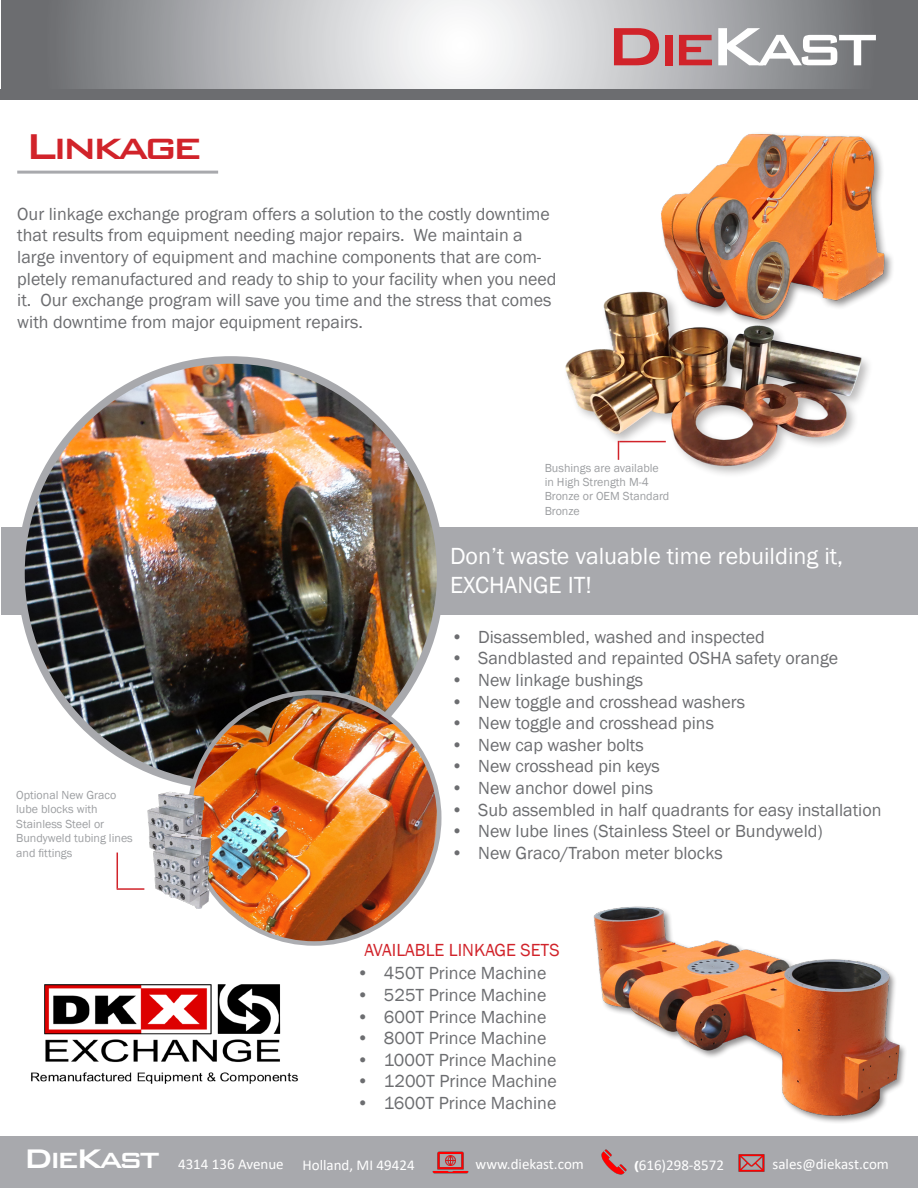
<style>
.page{position:relative;width:918px;height:1188px;background:#fff}
.page>*{position:absolute;margin:0;border:0;box-sizing:border-box;transform-origin:0 0}
.t1{font:500 72px "Bank Gothic BT";letter-spacing:-.1em;color:#fff}
.t2{font:500 48px "Bank Gothic BT";letter-spacing:-.09em;color:#d1232a}
.t3{font:500 36px "Bank Gothic BT";letter-spacing:-.1em;color:#fff}
.t4{font:24px "Franklin Gothic";color:#fff}
.t5{font:18px/21.6px "Franklin Gothic";color:#6c6d70}
.t6{font:18px "Franklin Gothic";color:#d1232a}
.t7{font:15px "Calibri";color:#fff}
.t8{font:12px/14.4px "Franklin Gothic";color:#9d9fa2}
.s1{color:#d1232a}
.s2{font-family:"Franklin Gothic";font-weight:800;font-size:13.5px}
</style>
<div class="page">
<div style="left:1px;top:528px;width:917px;height:87px;background:#a8a9ad"></div>
<svg style="left:1px;top:0;width:917px;height:89px;background:#b1b3b5"></svg>
<div style="left:0;top:89px;width:918px;height:11px;background:#6c6d70"></div>
<div style="left:0;top:1136px;width:918px;height:52px;background:#a8a9ad"></div>
<img style="left:601px;top:1149px;width:26px;height:26px">
<img style="left:432px;top:1151px;width:36px;height:23px">
<img style="left:738px;top:1154px;width:27px;height:18px">
<div style="left:563px;top:290px;width:311px;height:189px;background:#231f20;opacity:.3"></div>
<img style="left:566px;top:290px;width:296px;height:187px">
<img style="left:634px;top:134px;width:256px;height:209px">
<img style="left:593px;top:906px;width:313px;height:217px">
<img style="left:22px;top:361px;width:419px;height:425px">
<img style="left:189px;top:692px;width:250px;height:251px;border-radius:125px">
<img style="left:147px;top:786px;width:65px;height:40px">
<img style="left:148px;top:826px;width:70px;height:83px">
<hr style="left:117px;top:853px;width:1px;height:36px;background:#d1232a">
<hr style="left:619px;top:441px;width:47px;height:1px;background:#d1232a">
<svg style="left:618px;top:441px;width:1px;height:19px"></svg>
<hr style="left:117px;top:888px;width:27px;height:2px;background:#d1232a">
<hr style="left:17px;top:171px;width:201px;height:3px;background:#a8a9ad">
<img style="left:31px;top:984px;width:267px;height:100px">
<p class="t2" style="left:25px;top:120px;width:179px">Linkage</p>
<p class="t5" style="left:17px;top:203px;width:541px">Our linkage exchange program offers a solution to the costly downtime that results from equipment needing major repairs. We maintain a large inventory of equipment and machine components that are com&shy;pletely remanufactured and ready to ship to your facility when you need it. Our exchange program will save you time and the stress that comes with downtime from major equipment repairs.</p>
<p class="t1" style="left:604px;top:7px;width:276px"><span class="s1">Die</span>Kast</p>
<p class="t8" style="left:16px;top:788px;width:118px">Optional New Graco lube blocks with<br>Stainless Steel or<br>Bundyweld tubing lines and fittings</p>
<p class="t8" style="left:545px;top:461px;width:126px">Bushings are available in High Strength M-4<br>Bronze or OEM Standard<br>Bronze</p>
<p class="t4" style="left:450px;top:541px;width:395px">Don’t waste valuable time rebuilding it,</p>
<p class="t4" style="left:450px;top:570px;width:143px">EXCHANGE IT!</p>
<p class="t5" style="left:451px;top:626px;width:315px">• Disassembled, washed and inspected</p>
<p class="t5" style="left:451px;top:648px;width:388px">• Sandblasted and repainted OSHA safety orange</p>
<p class="t5" style="left:451px;top:670px;width:194px">• New linkage bushings</p>
<p class="t5" style="left:451px;top:691px;width:296px">• New toggle and crosshead washers</p>
<p class="t5" style="left:451px;top:713px;width:264px">• New toggle and crosshead pins</p>
<p class="t5" style="left:451px;top:734px;width:194px">• New cap washer bolts</p>
<p class="t5" style="left:451px;top:756px;width:210px">• New crosshead pin keys</p>
<p class="t5" style="left:451px;top:778px;width:203px">• New anchor dowel pins</p>
<p class="t5" style="left:451px;top:799px;width:432px">• Sub assembled in half quadrants for easy installation</p>
<p class="t5" style="left:451px;top:821px;width:373px">• New lube lines (Stainless Steel or Bundyweld)</p>
<p class="t5" style="left:451px;top:842px;width:273px">• New Graco/Trabon meter blocks</p>
<p class="t6" style="left:364px;top:939px;width:197px">AVAILABLE LINKAGE SETS</p>
<p class="t5" style="left:357px;top:963px;width:191px">• 450T Prince Machine</p>
<p class="t5" style="left:357px;top:985px;width:191px">• 525T Prince Machine</p>
<p class="t5" style="left:357px;top:1006px;width:191px">• 600T Prince Machine</p>
<p class="t5" style="left:357px;top:1028px;width:191px">• 800T Prince Machine</p>
<p class="t5" style="left:357px;top:1049px;width:201px">• 1000T Prince Machine</p>
<p class="t5" style="left:357px;top:1071px;width:202px">• 1200T Prince Machine</p>
<p class="t5" style="left:357px;top:1093px;width:201px">• 1600T Prince Machine</p>
<p class="t3" style="left:23px;top:1139px;width:139px">DieKast</p>
<p class="t7" style="left:178px;top:1154px;width:107px">4314 136 Avenue</p>
<p class="t7" style="left:302px;top:1155px;width:114px">Holland, MI 49424</p>
<p class="t7" style="left:476px;top:1154px;width:110px">www.diekast.com</p>
<p class="t7" style="left:635px;top:1155px;width:91px"><span class="s2">(</span>616)298-8572</p>
<p class="t7" style="left:773px;top:1154px;width:118px">sales@diekast.com</p>
</div>
